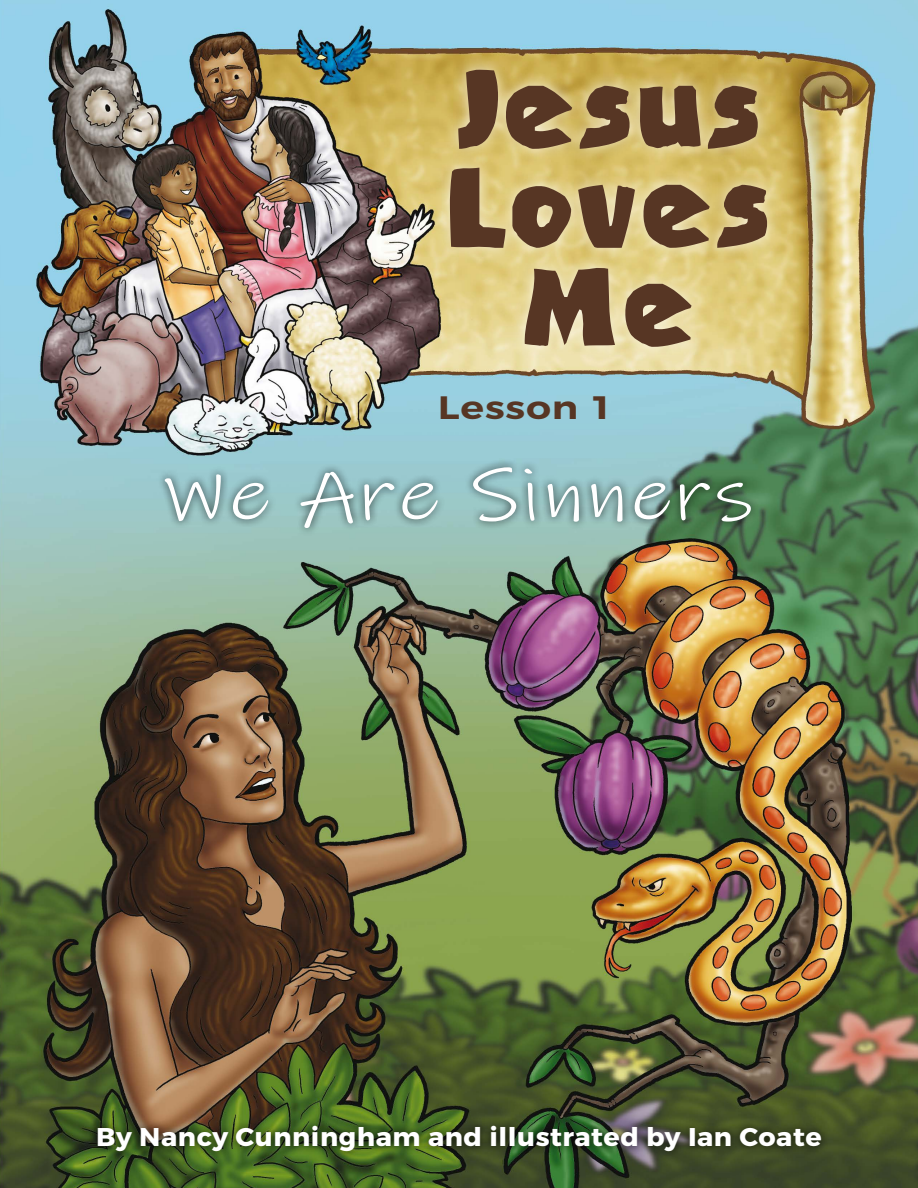
<style>
.page{position:relative;width:918px;height:1188px;background:#fff}
.page>*{position:absolute;margin:0;border:0;box-sizing:border-box;transform-origin:0 0}
.t1{font:82.5px/99px "Stranded BRK";letter-spacing:.05em;color:#573624;text-align:center}
.t2{font:74.25px "Ink Free";letter-spacing:.02em;color:#fff;scale:1.22 1}
.t3{font:600 32.4px "Montserrat";letter-spacing:.02em;color:#573624;scale:1.22 1}
.t4{font:700 25.65px "Montserrat";letter-spacing:.02em;color:#fff;scale:1.06 1}
</style>
<div class="page">
<img style="left:0;top:0;width:917px;height:1188px">
<div style="left:89px;top:1117px;width:741px;height:43px;background:#000;opacity:.75"></div>
<div style="left:434px;top:54px;width:349px;height:308px;background:#fff;opacity:.75"></div>
<div style="left:156px;top:459px;width:604px;height:78px;background:#000;opacity:.75"></div>
<h1 class="t1" style="left:449px;top:73px;width:322px">Jesus<br>Loves<br>Me</h1>
<p class="t3" style="left:438px;top:387px;width:146px">Lesson 1</p>
<h2 class="t2" style="left:162px;top:447px;width:486px">We Are Sinners</h2>
<p class="t4" style="left:96px;top:1121px;width:686px">By Nancy Cunningham and illustrated by Ian Coate</p>
</div>
